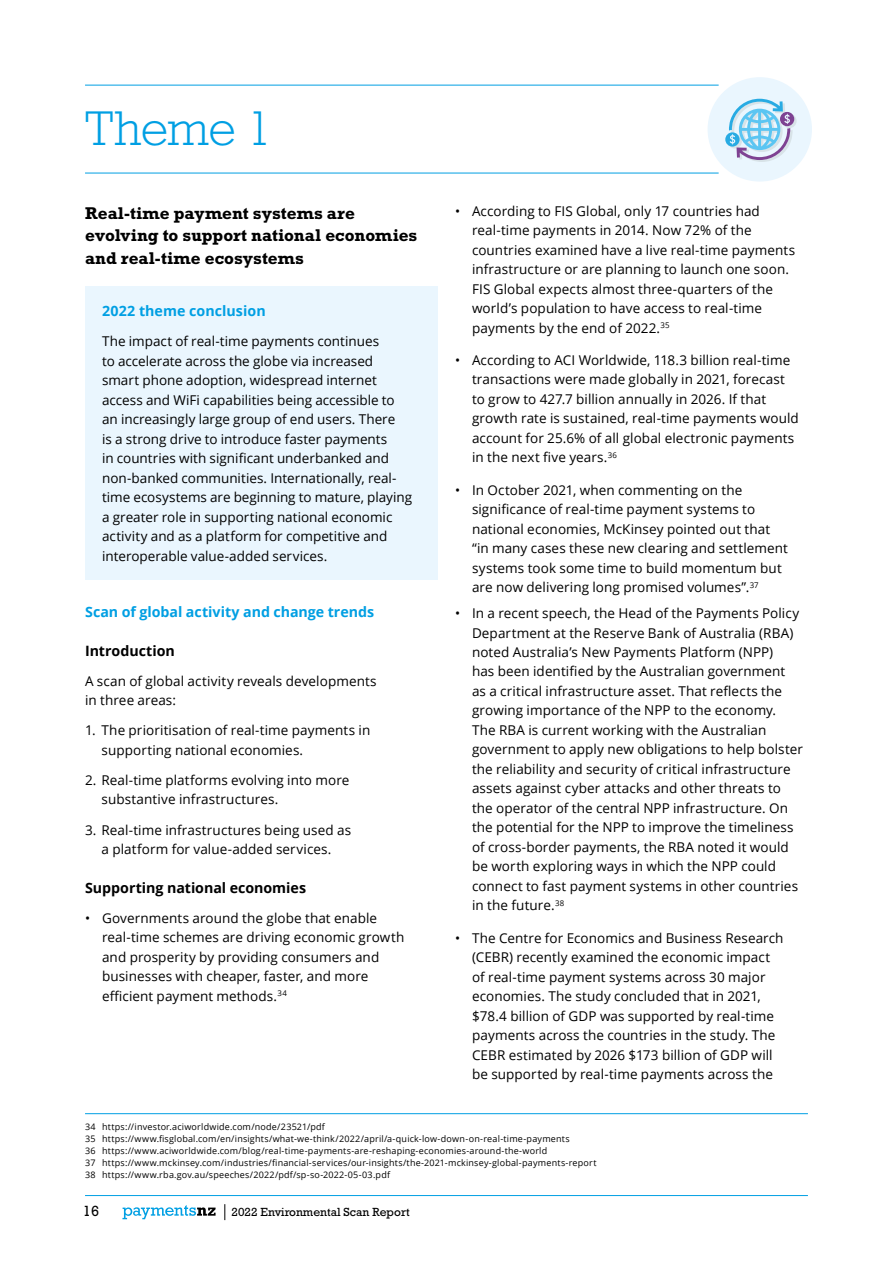
<style>
.page{position:relative;width:893px;height:1263px;background:#fff}
.page>*{position:absolute;margin:0;border:0;box-sizing:border-box;transform-origin:0 0}
.t1{font:300 49.5px "Rockwell Std";letter-spacing:-.015em;color:#009fe3}
.t2{font:700 17.25px/22.5px "Rockwell Std";color:#000}
.t3{font:15px "Rockwell Std";color:#000}
.t4{font:700 14.25px "Open Sans";color:#009fe3}
.t5{font:700 14.25px "Open Sans";color:#000}
.t6{font:13.5px/19.5px "Open Sans";letter-spacing:.005em;color:#000}
.t7{font:12px "Rockwell Std";color:#000}
.t8{font:9px/12px "Open Sans";letter-spacing:.02em;color:#000}
</style>
<div class="page">
<hr style="left:85px;top:1195px;width:723px;height:1px;background:#009fe3">
<div style="left:708px;top:77px;width:104px;height:104px;background:#eaf6fe;border-radius:50%"></div>
<svg style="left:782px;top:114px;width:15px;height:14px"></svg>
<svg style="left:725px;top:132px;width:15px;height:15px"></svg>
<svg style="left:729px;top:99px;width:64px;height:63px"></svg>
<svg style="left:225px;top:1204px;width:1px;height:16px"></svg>
<svg style="left:122px;top:1205px;width:94px;height:14px"></svg>
<hr style="left:85px;top:85px;width:634px;height:1px;background:#009fe3">
<hr style="left:85px;top:173px;width:634px;height:1px;background:#009fe3">
<hr style="left:85px;top:1113px;width:723px;height:1px;background:#009fe3">
<div style="left:85px;top:286px;width:353px;height:294px;background:#eaf6fe"></div>
<h1 class="t1" style="left:85px;top:100px;width:189px">Theme 1</h1>
<p class="t2" style="left:85px;top:201px;width:334px">Real-time payment systems are evolving to support national economies and real-time ecosystems</p>
<p class="t4" style="left:102px;top:301px;width:165px">2022 theme conclusion</p>
<p class="t6" style="left:102px;top:331px;width:311px">The impact of real-time payments continues<br>to accelerate across the globe via increased smart phone adoption, widespread internet access and WiFi capabilities being accessible to an increasingly large group of end users. There<br>is a strong drive to introduce faster payments<br>in countries with significant underbanked and non-banked communities. Internationally, real&shy;time ecosystems are beginning to mature, playing a greater role in supporting national economic activity and as a platform for competitive and interoperable value-added services.</p>
<p class="t4" style="left:85px;top:602px;width:291px">Scan of global activity and change trends</p>
<p class="t5" style="left:85px;top:640px;width:91px">Introduction</p>
<p class="t6" style="left:85px;top:671px;width:293px">A scan of global activity reveals developments in three areas:</p>
<p class="t6" style="left:102px;top:720px;width:270px;text-indent:-16px">1. The prioritisation of real-time payments in supporting national economies.</p>
<p class="t6" style="left:102px;top:770px;width:249px;text-indent:-16px">2. Real-time platforms evolving into more substantive infrastructures.</p>
<p class="t6" style="left:85px;top:819px;width:268px;text-align:center">3. Real-time infrastructures being used as a platform for value-added services.</p>
<p class="t5" style="left:85px;top:877px;width:223px">Supporting national economies</p>
<p class="t6" style="left:102px;top:908px;width:304px;text-indent:-17px">• Governments around the globe that enable real-time schemes are driving economic growth and prosperity by providing consumers and businesses with cheaper, faster, and more efficient payment methods.<sup>34</sup></p>
<p class="t6" style="left:472px;top:201px;width:325px;text-indent:-17px">• According to FIS Global, only 17 countries had real-time payments in 2014. Now 72% of the countries examined have a live real-time payments infrastructure or are planning to launch one soon.<br>FIS Global expects almost three-quarters of the world’s population to have access to real-time payments by the end of 2022.<sup>35</sup></p>
<p class="t6" style="left:472px;top:350px;width:328px;text-indent:-17px">• According to ACI Worldwide, 118.3 billion real-time transactions were made globally in 2021, forecast to grow to 427.7 billion annually in 2026. If that growth rate is sustained, real-time payments would account for 25.6% of all global electronic payments in the next five years.<sup>36</sup></p>
<p class="t6" style="left:472px;top:480px;width:318px;text-indent:-17px">• In October 2021, when commenting on the significance of real-time payment systems to national economies, McKinsey pointed out that “in many cases these new clearing and settlement systems took some time to build momentum but are now delivering long promised volumes”.<sup>37</sup></p>
<p class="t6" style="left:472px;top:603px;width:333px;text-indent:-17px">• In a recent speech, the Head of the Payments Policy Department at the Reserve Bank of Australia (RBA) noted Australia’s New Payments Platform (NPP)<br>has been identified by the Australian government<br>as a critical infrastructure asset. That reflects the growing importance of the NPP to the economy.<br>The RBA is current working with the Australian government to apply new obligations to help bolster the reliability and security of critical infrastructure assets against cyber attacks and other threats to the operator of the central NPP infrastructure. On the potential for the NPP to improve the timeliness of cross-border payments, the RBA noted it would be worth exploring ways in which the NPP could connect to fast payment systems in other countries in the future.<sup>38</sup></p>
<p class="t6" style="left:472px;top:928px;width:313px;text-indent:-17px">• The Centre for Economics and Business Research (CEBR) recently examined the economic impact of real-time payment systems across 30 major economies. The study concluded that in 2021, $78.4 billion of GDP was supported by real-time payments across the countries in the study. The CEBR estimated by 2026 $173 billion of GDP will be supported by real-time payments across the</p>
<p class="t8" style="left:85px;top:1120px;width:513px">34 https://investor.aciworldwide.com/node/23521/pdf<br>35 https://www.fisglobal.com/en/insights/what-we-think/2022/april/a-quick-low-down-on-real-time-payments<br>36 https://www.aciworldwide.com/blog/real-time-payments-are-reshaping-economies-around-the-world<br>37 https://www.mckinsey.com/industries/financial-services/our-insights/the-2021-mckinsey-global-payments-report 38 https://www.rba.gov.au/speeches/2022/pdf/sp-so-2022-05-03.pdf</p>
<p class="t3" style="left:83px;top:1202px;width:18px">16</p>
<p class="t7" style="left:232px;top:1205px;width:180px">2022 Environmental Scan Report</p>
</div>
